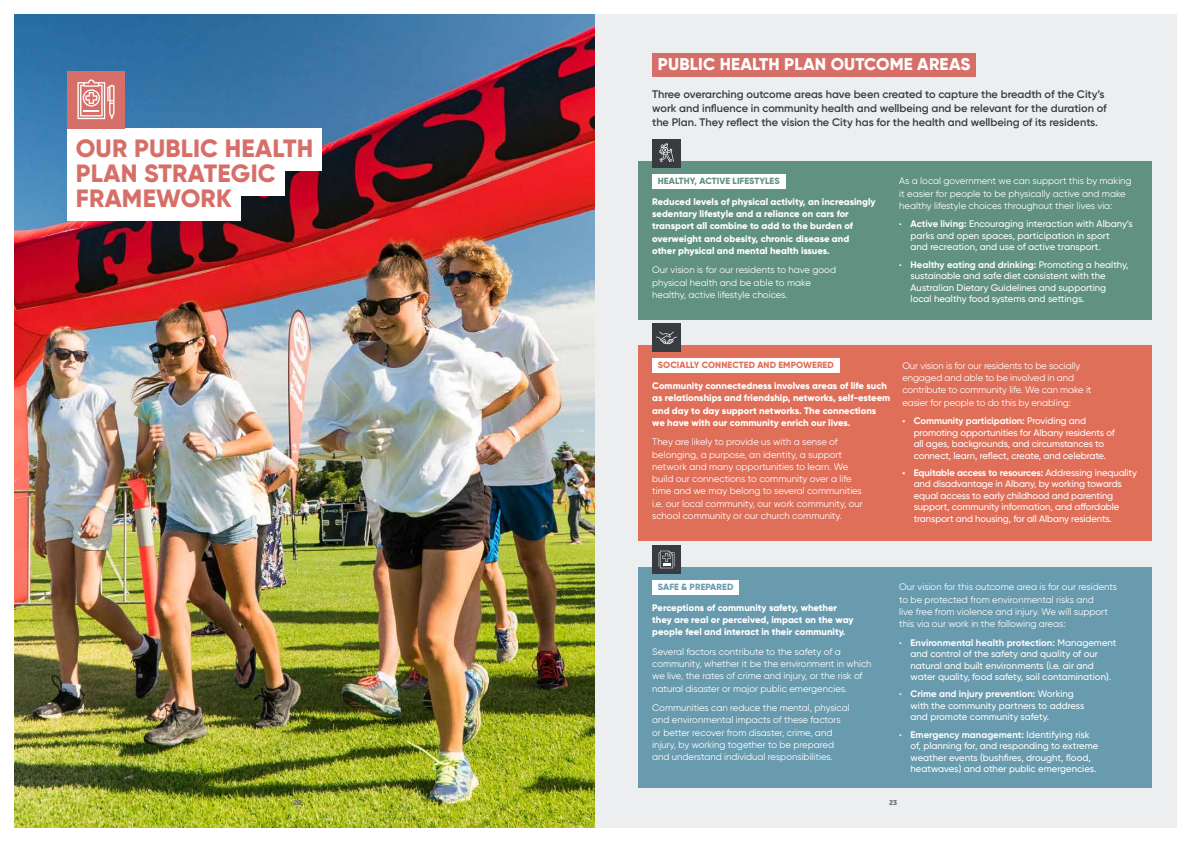
<style>
.page{position:relative;width:1191px;height:842px;background:#fff}
.page>*{position:absolute;margin:0;border:0;box-sizing:border-box;transform-origin:0 0}
.t1{font:800 25px/25px "Gilroy";letter-spacing:.01em;color:#d76f69}
.t2{font:800 17px "Gilroy";letter-spacing:.01em;color:#fff}
.t3{font:600 11px/14px "Gilroy";color:#383b3f}
.t4{font:9.5px/12.3px "Gilroy";color:#fff}
.t5{font:500 9.5px/11.5px "Gilroy";letter-spacing:-.005em;color:#fff}
.t6{font:800 9.5px/12.3px "Gilroy";color:#fff}
.t7{font:800 9px "Gilroy";letter-spacing:.01em;color:#e06f59}
.t8{font:800 9px "Gilroy";letter-spacing:.01em;color:#619181}
.t9{font:800 9px "Gilroy";letter-spacing:.01em;color:#689bae}
.t10{font:7px "Museo Sans 900";color:#707172}
.s1{font-size:8px}
.s2{font-weight:700}
.s3{font-weight:700;font-size:8px}
</style>
<div class="page">
<img style="left:14px;top:14px;width:581px;height:814px">
<div style="left:595px;top:14px;width:581px;height:814px;background:#eceeef"></div>
<div style="left:652px;top:53px;width:324px;height:24px;background:#d76f69"></div>
<div style="left:67px;top:129px;width:255px;height:42px;background:#fff"></div>
<div style="left:67px;top:154px;width:217px;height:42px;background:#fff"></div>
<div style="left:67px;top:179px;width:173px;height:42px;background:#fff"></div>
<div style="left:68px;top:71px;width:57px;height:57px;background:#d76f69"></div>
<svg style="left:77px;top:79px;width:37px;height:40px"></svg>
<div style="left:638px;top:346px;width:513px;height:195px;background:#e06f59"></div>
<div style="left:652px;top:358px;width:187px;height:15px;background:#fff"></div>
<div style="left:638px;top:161px;width:513px;height:158px;background:#619181"></div>
<div style="left:652px;top:174px;width:133px;height:14px;background:#fff"></div>
<div style="left:652px;top:324px;width:29px;height:28px;background:#383b3f"></div>
<svg style="left:656px;top:332px;width:21px;height:12px"></svg>
<div style="left:652px;top:139px;width:29px;height:29px;background:#383b3f"></div>
<svg style="left:659px;top:144px;width:15px;height:18px"></svg>
<div style="left:638px;top:567px;width:513px;height:221px;background:#689bae"></div>
<div style="left:652px;top:580px;width:87px;height:14px;background:#fff"></div>
<div style="left:652px;top:545px;width:29px;height:29px;background:#383b3f"></div>
<svg style="left:658px;top:551px;width:16px;height:17px"></svg>
<h1 class="t1" style="left:76px;top:136px;width:239px">OUR PUBLIC HEALTH<br>PLAN STRATEGIC<br>FRAMEWORK</h1>
<h2 class="t2" style="left:658px;top:54px;width:314px">PUBLIC HEALTH PLAN OUTCOME AREAS</h2>
<p class="t3" style="left:652px;top:88px;width:456px">Three overarching outcome areas have been created to capture the breadth of the City’s work and influence in community health and wellbeing and be relevant for the duration of the Plan. They reflect the vision the City has for the health and wellbeing of its residents.</p>
<p class="t8" style="left:658px;top:175px;width:123px">HEALTHY, ACTIVE LIFESTYLES</p>
<p class="t6" style="left:652px;top:195px;width:225px">Reduced levels of physical activity, an increasingly sedentary lifestyle and a reliance on cars for transport all combine to add to the burden of overweight and obesity, chronic disease and<br>other physical and mental health issues.</p>
<p class="t4" style="left:652px;top:264px;width:185px">Our vision is for our residents to have good physical health and be able to make healthy, active lifestyle choices.</p>
<p class="t4" style="left:899px;top:175px;width:234px">As a local government we can support this by making it easier for people to be physically active and make healthy lifestyle choices throughout their lives via:</p>
<p class="t5" style="left:910px;top:218px;width:224px;text-indent:-11px"><span class="s1">•</span> <span class="s2">Active living:</span> Encouraging interaction with Albany’s parks and open spaces, participation in sport<br>and recreation, and use of active transport.</p>
<p class="t5" style="left:910px;top:258px;width:219px;text-indent:-11px"><span class="s1">•</span> <span class="s2">Healthy eating and drinking:</span> Promoting a healthy, sustainable and safe diet consistent with the Australian Dietary Guidelines and supporting local healthy food systems and settings.</p>
<p class="t7" style="left:658px;top:359px;width:177px">SOCIALLY CONNECTED AND EMPOWERED</p>
<p class="t6" style="left:652px;top:379px;width:240px">Community connectedness involves areas of life such as relationships and friendship, networks, self-esteem and day to day support networks. The connections we have with our community enrich our lives.</p>
<p class="t4" style="left:652px;top:436px;width:212px">They are likely to provide us with a sense of belonging, a purpose, an identity, a support network and many opportunities to learn. We build our connections to community over a life time and we may belong to several communities i.e. our local community, our work community, our school community or our church community.</p>
<p class="t4" style="left:902px;top:359px;width:191px">Our vision is for our residents to be socially engaged and able to be involved in and contribute to community life. We can make it easier for people to do this by enabling:</p>
<p class="t5" style="left:913px;top:415px;width:203px;text-indent:-11px"><span class="s3">•</span> <span class="s2">Community participation:</span> Providing and promoting opportunities for Albany residents of all ages, backgrounds, and circumstances to connect, learn, reflect, create, and celebrate.</p>
<p class="t5" style="left:913px;top:467px;width:225px;text-indent:-11px"><span class="s3">•</span> <span class="s2">Equitable access to resources:</span> Addressing inequality and disadvantage in Albany, by working towards equal access to early childhood and parenting support, community information, and affordable transport and housing, for all Albany residents.</p>
<p class="t9" style="left:658px;top:581px;width:77px">SAFE &amp; PREPARED</p>
<p class="t6" style="left:652px;top:601px;width:203px">Perceptions of community safety, whether they are real or perceived, impact on the way people feel and interact in their community.</p>
<p class="t4" style="left:652px;top:645px;width:221px">Several factors contribute to the safety of a community, whether it be the environment in which we live, the rates of crime and injury, or the risk of natural disaster or major public emergencies.</p>
<p class="t4" style="left:652px;top:701px;width:199px">Communities can reduce the mental, physical and environmental impacts of these factors or better recover from disaster, crime, and injury, by working together to be prepared and understand individual responsibilities.</p>
<p class="t4" style="left:899px;top:581px;width:219px">Our vision for this outcome area is for our residents to be protected from environmental risks and<br>live free from violence and injury. We will support this via our work in the following areas:</p>
<p class="t5" style="left:910px;top:636px;width:207px;text-indent:-11px"><span class="s1">•</span> <span class="s2">Environmental health protection:</span> Management and control of the safety and quality of our natural and built environments (i.e. air and water quality, food safety, soil contamination).</p>
<p class="t5" style="left:910px;top:688px;width:175px;text-indent:-11px"><span class="s1">•</span> <span class="s2">Crime and injury prevention:</span> Working with the community partners to address and promote community safety.</p>
<p class="t5" style="left:910px;top:728px;width:189px;text-indent:-11px"><span class="s1">•</span> <span class="s2">Emergency management:</span> Identifying risk of, planning for, and responding to extreme weather events (bushfires, drought, flood, heatwaves) and other public emergencies.</p>
<p class="t10" style="left:293px;top:798px;width:10px">22</p>
<p class="t10" style="left:889px;top:798px;width:10px">23</p>
</div>
